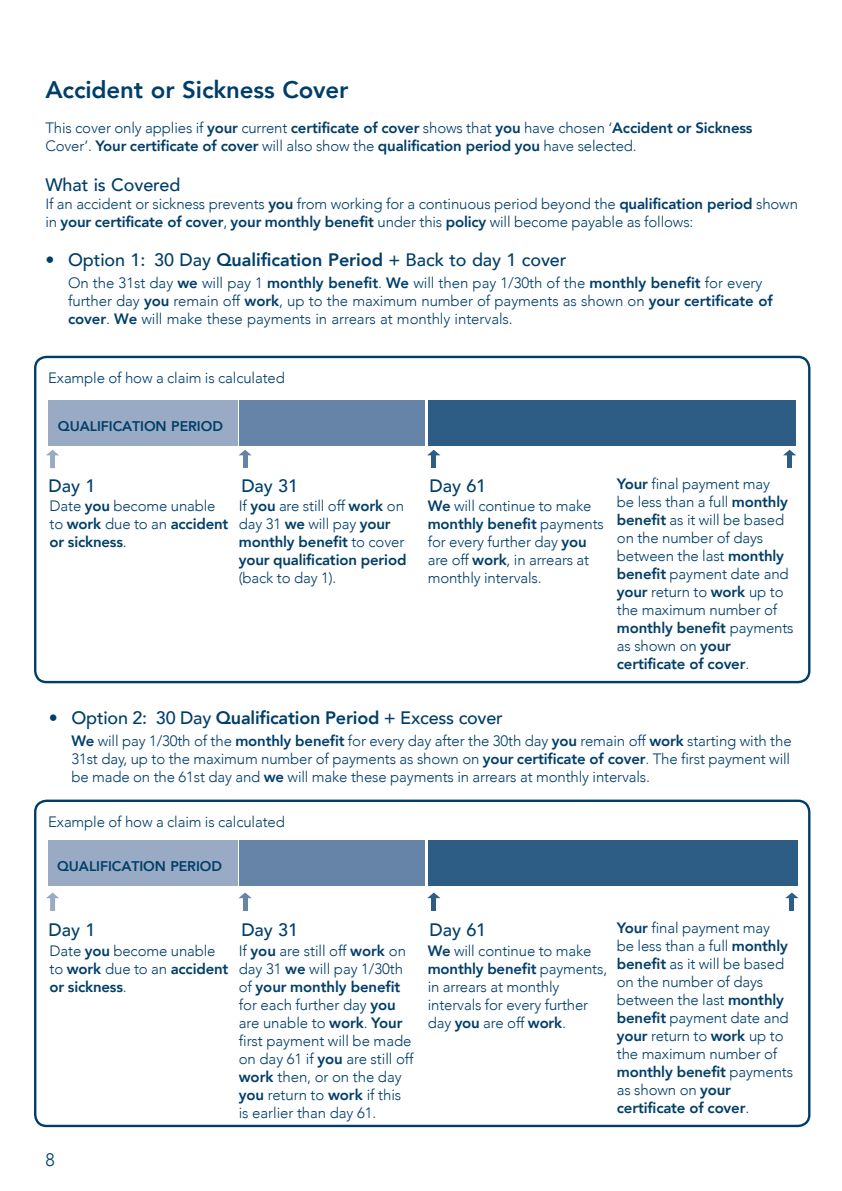
<style>
.page{position:relative;width:842px;height:1191px;background:#fff}
.page>*{position:absolute;margin:0;border:0;box-sizing:border-box;transform-origin:0 0}
.t1{font:800 24px "Avenir";letter-spacing:-.005em;color:#003e69}
.t2{font:500 18px "Avenir";letter-spacing:-.005em;color:#003e69}
.t3{font:300 18px "Avenir";color:#003e69}
.t4{font:300 15px/18px "Avenir";letter-spacing:-.01em;color:#003e69}
.t5{font:800 15px/18px "Avenir";letter-spacing:-.01em;color:#003e69}
.t6{font:800 14px "Avenir";letter-spacing:-.005em;color:#003e69}
.s1{font-weight:300}
.s2{font-weight:800}
</style>
<div class="page">
<div style="left:34px;top:799px;width:776px;height:328px;border:2px solid #003e69;border-radius:11px"></div>
<div style="left:34px;top:356px;width:776px;height:327px;border:2px solid #003e69;border-radius:11px"></div>
<svg style="left:233px;top:400px;width:8px;height:46px"></svg>
<div style="left:239px;top:400px;width:186px;height:45px;background:#6684a7"></div>
<div style="left:428px;top:400px;width:368px;height:45px;background:#2d5c85"></div>
<div style="left:48px;top:400px;width:189px;height:45px;background:#98aac4"></div>
<svg style="left:233px;top:840px;width:8px;height:46px"></svg>
<div style="left:239px;top:840px;width:186px;height:45px;background:#6684a7"></div>
<div style="left:428px;top:840px;width:369px;height:45px;background:#2d5c85"></div>
<div style="left:48px;top:840px;width:189px;height:45px;background:#98aac4"></div>
<svg style="left:46px;top:450px;width:13px;height:19px"></svg>
<svg style="left:238px;top:450px;width:14px;height:6px"></svg>
<div style="left:243px;top:453px;width:5px;height:15px;background:#6684a7"></div>
<svg style="left:427px;top:450px;width:13px;height:6px"></svg>
<div style="left:431px;top:453px;width:5px;height:15px;background:#2d5c85"></div>
<svg style="left:783px;top:450px;width:13px;height:6px"></svg>
<div style="left:787px;top:453px;width:5px;height:15px;background:#2d5c85"></div>
<svg style="left:46px;top:892px;width:13px;height:19px"></svg>
<svg style="left:238px;top:892px;width:14px;height:7px"></svg>
<div style="left:243px;top:896px;width:5px;height:15px;background:#6684a7"></div>
<svg style="left:427px;top:892px;width:13px;height:7px"></svg>
<div style="left:431px;top:896px;width:5px;height:15px;background:#2d5c85"></div>
<svg style="left:785px;top:892px;width:13px;height:7px"></svg>
<div style="left:789px;top:896px;width:5px;height:15px;background:#2d5c85"></div>
<h1 class="t1" style="left:45px;top:68px;width:305px">Accident or Sickness Cover</h1>
<p class="t5" style="left:45px;top:118px;width:709px"><span class="s1">This cover only applies if</span> your <span class="s1">current</span> certificate of cover <span class="s1">shows that</span> you <span class="s1">have chosen ‘</span>Accident or Sickness<br><span class="s1">Cover’.</span> Your certificate of cover <span class="s1">will also show the</span> qualification period you <span class="s1">have selected.</span></p>
<p class="t2" style="left:45px;top:169px;width:137px">What is Covered</p>
<p class="t4" style="left:45px;top:194px;width:754px">If an accident or sickness prevents <span class="s2">you</span> from working for a continuous period beyond the <span class="s2">qualification period</span> shown in <span class="s2">your certificate of cover</span>, <span class="s2">your monthly benefit</span> under this <span class="s2">policy</span> will become payable as follows:</p>
<p class="t2" style="left:45px;top:244px;width:523px">• Option 1: 30 Day <span class="s2">Qualification Period</span> + Back to day 1 cover</p>
<p class="t4" style="left:68px;top:274px;width:706px">On the 31st day <span class="s2">we</span> will pay 1 <span class="s2">monthly benefit</span>. <span class="s2">We</span> will then pay 1/30th of the <span class="s2">monthly benefit</span> for every further day <span class="s2">you</span> remain off <span class="s2">work</span>, up to the maximum number of payments as shown on <span class="s2">your certificate of cover</span>. <span class="s2">We</span> will make these payments in arrears at monthly intervals.</p>
<p class="t4" style="left:48px;top:369px;width:238px">Example of how a claim is calculated</p>
<p class="t6" style="left:58px;top:413px;width:167px">QUALIFICATION PERIOD</p>
<p class="t2" style="left:49px;top:470px;width:48px">Day 1</p>
<p class="t2" style="left:241px;top:470px;width:58px">Day 31</p>
<p class="t2" style="left:429px;top:470px;width:58px">Day 61</p>
<p class="t4" style="left:50px;top:497px;width:180px">Date <span class="s2">you</span> become unable to <span class="s2">work</span> due to an <span class="s2">accident or sickness</span>.</p>
<p class="t5" style="left:239px;top:495px;width:169px"><span class="s1">If</span> you <span class="s1">are still off</span> work <span class="s1">on day 31</span> we <span class="s1">will pay</span> your monthly benefit <span class="s1">to cover </span>your qualification period</p>
<p class="t4" style="left:239px;top:569px;width:99px">(back to day 1).</p>
<p class="t4" style="left:428px;top:497px;width:178px"><span class="s2">We</span> will continue to make <span class="s2">monthly benefit</span> payments for every further day <span class="s2">you </span>are off <span class="s2">work</span>, in arrears at monthly intervals.</p>
<p class="t4" style="left:617px;top:474px;width:178px"><span class="s2">Your</span> final payment may<br>be less than a full <span class="s2">monthly benefit</span> as it will be based on the number of days between the last <span class="s2">monthly benefit</span> payment date and <span class="s2">your</span> return to <span class="s2">work</span> up to the maximum number of <span class="s2">monthly benefit</span> payments as shown on <span class="s2">your certificate of cover</span>.</p>
<p class="t2" style="left:49px;top:702px;width:456px">• Option 2: 30 Day <span class="s2">Qualification Period</span> + Excess cover</p>
<p class="t4" style="left:71px;top:731px;width:722px;text-align:justify"><span class="s2">We</span> will pay 1/30th of the <span class="s2">monthly benefit</span> for every day after the 30th day <span class="s2">you</span> remain off <span class="s2">work</span> starting with the 31st day, up to the maximum number of payments as shown on <span class="s2">your certificate of cover</span>. The first payment will be made on the 61st day and <span class="s2">we</span> will make these payments in arrears at monthly intervals.</p>
<p class="t4" style="left:48px;top:813px;width:238px">Example of how a claim is calculated</p>
<p class="t6" style="left:57px;top:853px;width:167px">QUALIFICATION PERIOD</p>
<p class="t2" style="left:49px;top:914px;width:48px">Day 1</p>
<p class="t2" style="left:241px;top:914px;width:58px">Day 31</p>
<p class="t2" style="left:429px;top:914px;width:58px">Day 61</p>
<p class="t4" style="left:50px;top:941px;width:180px">Date <span class="s2">you</span> become unable to <span class="s2">work</span> due to an <span class="s2">accident or sickness</span>.</p>
<p class="t4" style="left:239px;top:941px;width:176px">If <span class="s2">you</span> are still off <span class="s2">work</span> on day 31 <span class="s2">we</span> will pay 1/30th of <span class="s2">your monthly benefit </span>for each further day <span class="s2">you </span>are unable to <span class="s2">work</span>. <span class="s2">Your </span>first payment will be made on day 61 if <span class="s2">you</span> are still off <span class="s2">work</span> then, or on the day <span class="s2">you</span> return to <span class="s2">work</span> if this is earlier than day 61.</p>
<p class="t4" style="left:428px;top:941px;width:181px"><span class="s2">We</span> will continue to make <span class="s2">monthly benefit</span> payments, in arrears at monthly intervals for every further day <span class="s2">you</span> are off <span class="s2">work</span>.</p>
<p class="t4" style="left:617px;top:918px;width:178px"><span class="s2">Your</span> final payment may<br>be less than a full <span class="s2">monthly benefit</span> as it will be based on the number of days between the last <span class="s2">monthly benefit</span> payment date and <span class="s2">your</span> return to <span class="s2">work</span> up to the maximum number of <span class="s2">monthly benefit</span> payments as shown on <span class="s2">your certificate of cover</span>.</p>
<p class="t3" style="left:45px;top:1149px;width:11px">8</p>
</div>
